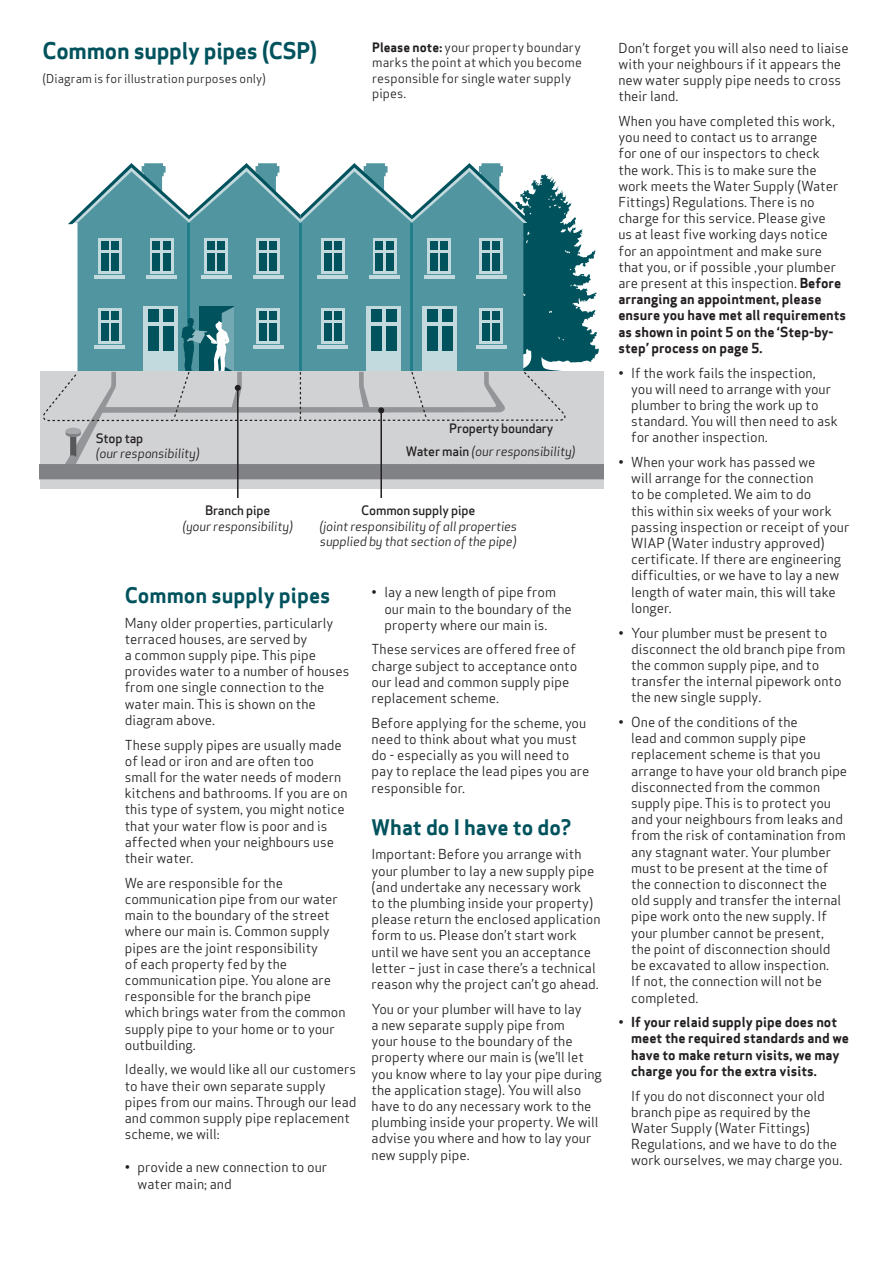
<style>
.page{position:relative;width:893px;height:1263px;background:#fff}
.page>*{position:absolute;margin:0;border:0;box-sizing:border-box;transform-origin:0 0}
.t1{font:700 22.5px "Apex Sans";letter-spacing:-.01em;color:#00525d}
.t2{font:700 21px "Apex Sans";color:#00525d}
.t3{font:13.5px/16.2px "Apex Sans";color:#231f20}
.t4{font:700 13.5px/16.2px "Apex Sans";color:#231f20}
.t5{font:italic 12.75px/15.3px "Apex Sans";letter-spacing:-.015em;color:#231f20}
.t6{font:12.75px/15.3px "Apex Sans";letter-spacing:.01em;color:#231f20}
.t7{font:500 12.75px "Apex Sans";letter-spacing:-.015em;color:#231f20}
.t8{font:12px "Apex Sans";letter-spacing:.01em;color:#231f20}
.s1{font-weight:700}
.s2{font-weight:500;font-style:normal}
</style>
<div class="page">
<div style="left:40px;top:372px;width:564px;height:117px;background:#d1d2d4"></div>
<hr style="left:237px;top:388px;width:2px;height:110px;background:#231f20">
<hr style="left:380px;top:410px;width:2px;height:88px;background:#231f20">
<svg style="left:40px;top:163px;width:564px;height:316px"></svg>
<h1 class="t1" style="left:43px;top:37px;width:276px">Common supply pipes (CSP)</h1>
<p class="t8" style="left:43px;top:69px;width:225px">(Diagram is for illustration purposes only)</p>
<p class="t6" style="left:372px;top:39px;width:211px"><span class="s1">Please note:</span> your property boundary marks the point at which you become responsible for single water supply pipes.</p>
<p class="t3" style="left:618px;top:38px;width:232px">Don’t forget you will also need to liaise with your neighbours if it appears the new water supply pipe needs to cross their land.</p>
<p class="t3" style="left:618px;top:112px;width:229px">When you have completed this work, you need to contact us to arrange<br>for one of our inspectors to check<br>the work. This is to make sure the work meets the Water Supply (Water Fittings) Regulations. There is no charge for this service. Please give<br>us at least five working days notice for an appointment and make sure that you, or if possible ,your plumber are present at this inspection. <span class="s1">Before arranging an appointment, please ensure you have met all requirements as shown in point 5 on the ‘Step-by&shy;step’ process on page 5.</span></p>
<p class="t3" style="left:631px;top:363px;width:208px;text-indent:-13px">• If the work fails the inspection, you will need to arrange with your plumber to bring the work up to standard. You will then need to ask for another inspection.</p>
<p class="t3" style="left:631px;top:453px;width:220px;text-indent:-13px">• When your work has passed we<br>will arrange for the connection<br>to be completed. We aim to do<br>this within six weeks of your work passing inspection or receipt of your<br>WIAP (Water industry approved) certificate. If there are engineering difficulties, or we have to lay a new length of water main, this will take longer.</p>
<p class="t3" style="left:631px;top:623px;width:216px;text-indent:-13px">• Your plumber must be present to disconnect the old branch pipe from the common supply pipe, and to transfer the internal pipework onto the new single supply.</p>
<p class="t3" style="left:631px;top:713px;width:217px;text-indent:-13px">• One of the conditions of the<br>lead and common supply pipe replacement scheme is that you arrange to have your old branch pipe disconnected from the common supply pipe. This is to protect you and your neighbours from leaks and from the risk of contamination from any stagnant water. Your plumber must to be present at the time of the connection to disconnect the old supply and transfer the internal pipe work onto the new supply. If your plumber cannot be present, the point of disconnection should be excavated to allow inspection.<br>If not, the connection will not be completed.</p>
<p class="t4" style="left:631px;top:1014px;width:219px;text-indent:-13px">• If your relaid supply pipe does not meet the required standards and we have to make return visits, we may charge you for the extra visits.</p>
<p class="t3" style="left:631px;top:1086px;width:213px">If you do not disconnect your old branch pipe as required by the<br>Water Supply (Water Fittings)<br>Regulations, and we have to do the work ourselves, we may charge you.</p>
<p class="t7" style="left:449px;top:417px;width:106px">Property boundary</p>
<p class="t7" style="left:96px;top:427px;width:49px">Stop tap</p>
<p class="t5" style="left:96px;top:444px;width:106px">(our responsibility)</p>
<p class="t5" style="left:406px;top:442px;width:171px"><span class="s2">Water main</span> (our responsibility)</p>
<p class="t7" style="left:361px;top:499px;width:116px">Common supply pipe</p>
<p class="t5" style="left:319px;top:517px;width:199px">(joint responsibility of all properties supplied by that section of the pipe)</p>
<p class="t7" style="left:205px;top:499px;width:67px">Branch pipe</p>
<p class="t5" style="left:183px;top:517px;width:112px">(your responsibility)</p>
<h2 class="t2" style="left:125px;top:582px;width:207px">Common supply pipes</h2>
<p class="t3" style="left:125px;top:613px;width:226px">Many older properties, particularly terraced houses, are served by<br>a common supply pipe. This pipe provides water to a number of houses from one single connection to the water main. This is shown on the diagram above.</p>
<p class="t3" style="left:125px;top:735px;width:224px">These supply pipes are usually made of lead or iron and are often too small for the water needs of modern kitchens and bathrooms. If you are on this type of system, you might notice that your water flow is poor and is affected when your neighbours use their water.</p>
<p class="t3" style="left:125px;top:873px;width:222px">We are responsible for the communication pipe from our water main to the boundary of the street where our main is. Common supply pipes are the joint responsibility<br>of each property fed by the communication pipe. You alone are responsible for the branch pipe which brings water from the common supply pipe to your home or to your outbuilding.</p>
<p class="t3" style="left:125px;top:1060px;width:233px">Ideally, we would like all our customers to have their own separate supply pipes from our mains. Through our lead and common supply pipe replacement scheme, we will:</p>
<p class="t3" style="left:138px;top:1158px;width:191px;text-indent:-13px">• provide a new connection to our water main; and</p>
<p class="t3" style="left:384px;top:583px;width:189px;text-indent:-13px">• lay a new length of pipe from our main to the boundary of the property where our main is.</p>
<p class="t3" style="left:372px;top:640px;width:207px">These services are offered free of charge subject to acceptance onto our lead and common supply pipe replacement scheme.</p>
<p class="t3" style="left:372px;top:713px;width:219px">Before applying for the scheme, you need to think about what you must do - especially as you will need to pay to replace the lead pipes you are responsible for.</p>
<h2 class="t2" style="left:372px;top:813px;width:201px">What do I have to do?</h2>
<p class="t3" style="left:372px;top:845px;width:230px">Important: Before you arrange with your plumber to lay a new supply pipe (and undertake any necessary work<br>to the plumbing inside your property) please return the enclosed application form to us. Please don’t start work until we have sent you an acceptance letter – just in case there’s a technical reason why the project can’t go ahead.</p>
<p class="t3" style="left:372px;top:999px;width:232px">You or your plumber will have to lay<br>a new separate supply pipe from<br>your house to the boundary of the property where our main is (we’ll let you know where to lay your pipe during the application stage). You will also have to do any necessary work to the plumbing inside your property. We will advise you where and how to lay your new supply pipe.</p>
</div>
